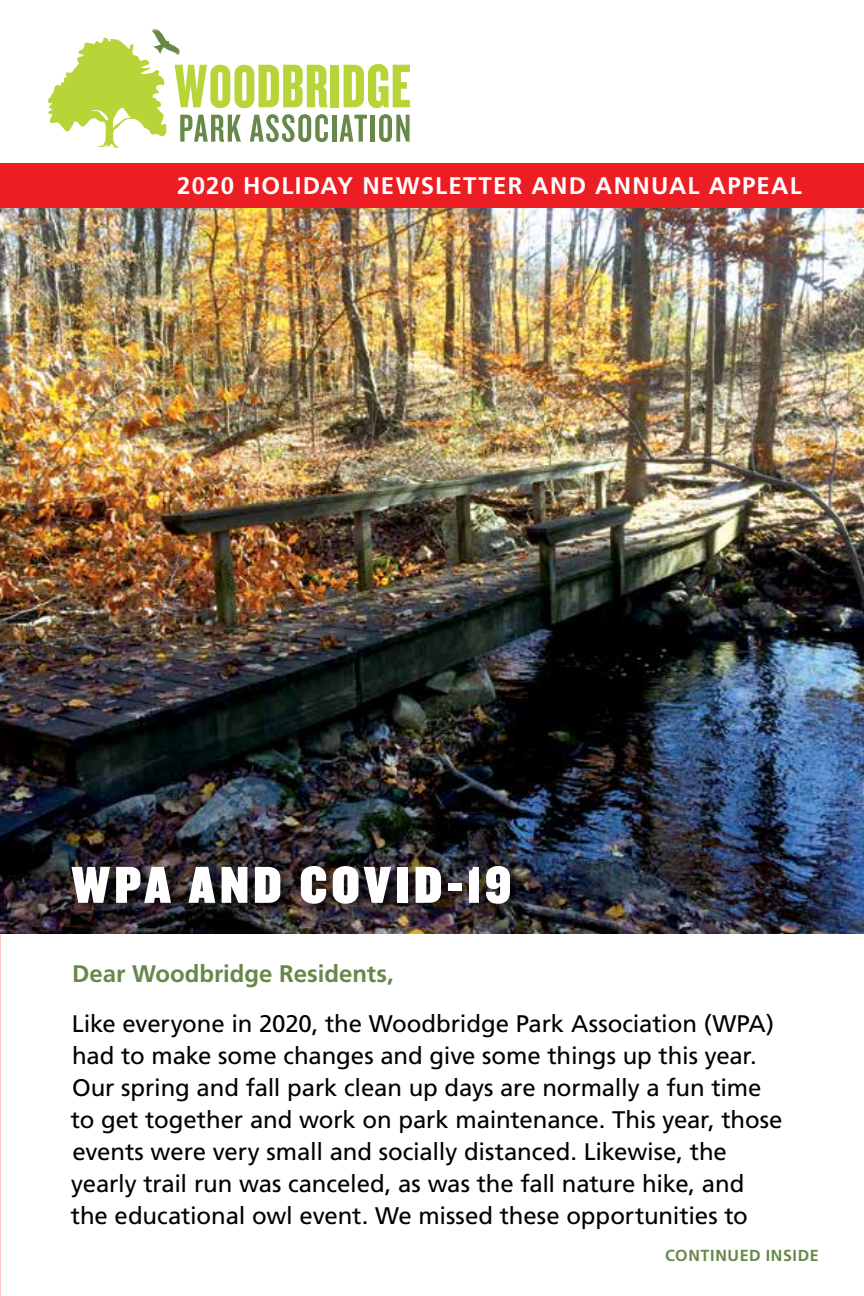
<style>
.page{position:relative;width:864px;height:1296px;background:#fff}
.page>*{position:absolute;margin:0;border:0;box-sizing:border-box;transform-origin:0 0}
.t1{font:54px "Knockout HTF90 Ultmt Welterwt";letter-spacing:.09em;color:#fff}
.t2{font:24px/32px "Frutiger";letter-spacing:-.005em;color:#000}
.t3{font:700 24px "Frutiger";letter-spacing:.05em;color:#fff}
.t4{font:700 24px "Frutiger";color:#678848}
.t5{font:700 16px "Frutiger";letter-spacing:.04em;color:#678848}
</style>
<div class="page">
<img style="left:0;top:207px;width:864px;height:727px">
<div style="left:0;top:163px;width:864px;height:44px;background:#ed1d24"></div>
<div style="left:69px;top:861px;width:459px;height:58px;background:#000;opacity:.75"></div>
<hr style="left:332px;top:115px;width:4px;height:27px;background:#678848">
<svg style="left:340px;top:115px;width:27px;height:27px"></svg>
<div style="left:370px;top:115px;width:5px;height:27px;background:#678848"></div>
<svg style="left:379px;top:114px;width:31px;height:28px"></svg>
<div style="left:331px;top:65px;width:8px;height:42px;background:#b7d438"></div>
<svg style="left:344px;top:64px;width:66px;height:44px"></svg>
<svg style="left:48px;top:29px;width:280px;height:119px"></svg>
<p class="t3" style="left:177px;top:171px;width:626px">2020 HOLIDAY NEWSLETTER AND ANNUAL APPEAL</p>
<h1 class="t1" style="left:72px;top:856px;width:441px">WPA AND COVID-19</h1>
<p class="t4" style="left:72px;top:960px;width:323px">Dear Woodbridge Residents,</p>
<p class="t2" style="left:71px;top:1007px;width:713px">Like everyone in 2020, the Woodbridge Park Association (WPA) had to make some changes and give some things up this year.<br>Our spring and fall park clean up days are normally a fun time to get together and work on park maintenance. This year, those events were very small and socially distanced. Likewise, the yearly trail run was canceled, as was the fall nature hike, and the educational owl event. We missed these opportunities to</p>
<p class="t5" style="left:665px;top:1246px;width:155px">CONTINUED INSIDE</p>
</div>
